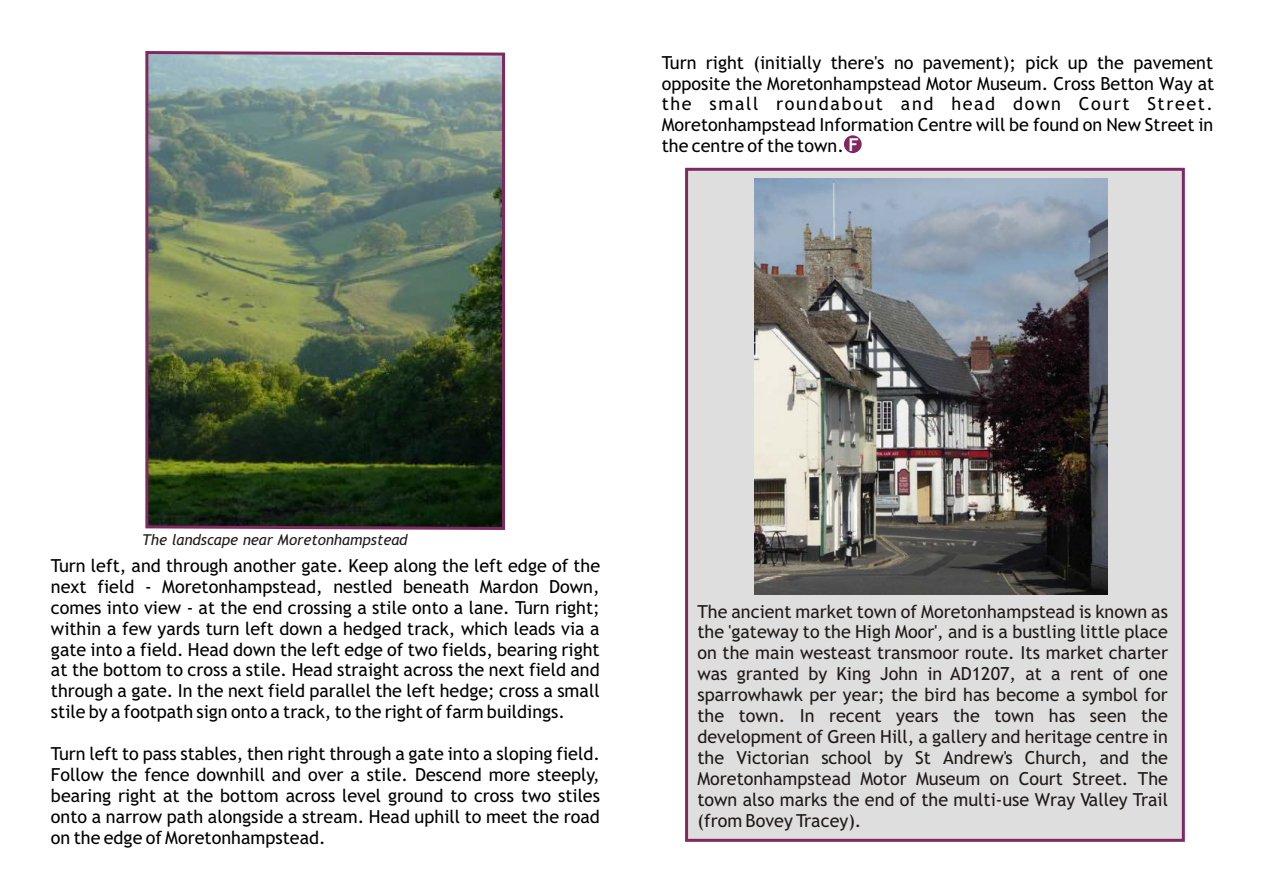
<style>
.page{position:relative;width:1263px;height:894px;background:#fff}
.page>*{position:absolute;margin:0;border:0;box-sizing:border-box;transform-origin:0 0}
.t1{font:18px/20.9px "Trebuchet MS";color:#000;text-align:justify}
.t2{font:18px/20.9px "Trebuchet MS";color:#1f1a17;text-align:justify}
.t3{font:italic 15px "Trebuchet MS";color:#1f1a17}
.s1{font-weight:700;font-size:17.85px;color:#fff}
</style>
<div class="page">
<div style="left:685px;top:168px;width:500px;height:674px;background:#dedede;border:3px solid #802961"></div>
<img style="left:145px;top:51px;width:360px;height:479px">
<img style="left:754px;top:179px;width:354px;height:416px">
<div style="left:844px;top:135px;width:18px;height:18px;background:#802961;border-radius:50%"></div>
<p class="t1" style="left:662px;top:53px;width:554px">Turn right (initially there's no pavement); pick up the pavement opposite the Moretonhampstead Motor Museum. Cross Betton Way at the small roundabout and head down Court Street.<br>Moretonhampstead Information Centre will be found on New Street in the centre of the town. <span class="s1">F</span></p>
<p class="t3" style="left:142px;top:534px;width:267px">The landscape near Moretonhampstead</p>
<p class="t1" style="left:51px;top:557px;width:551px">Turn left, and through another gate. Keep along the left edge of the next field - Moretonhampstead, nestled beneath Mardon Down, comes into view - at the end crossing a stile onto a lane. Turn right; within a few yards turn left down a hedged track, which leads via a gate into a field. Head down the left edge of two fields, bearing right at the bottom to cross a stile. Head straight across the next field and through a gate. In the next field parallel the left hedge; cross a small stile by a footpath sign onto a track, to the right of farm buildings.</p>
<p class="t1" style="left:51px;top:745px;width:551px">Turn left to pass stables, then right through a gate into a sloping field.<br>Follow the fence downhill and over a stile. Descend more steeply, bearing right at the bottom across level ground to cross two stiles onto a narrow path alongside a stream. Head uphill to meet the road on the edge of Moretonhampstead.</p>
<p class="t2" style="left:697px;top:602px;width:472px">The ancient market town of Moretonhampstead is known as the 'gateway to the High Moor', and is a bustling little place on the main westeast transmoor route. Its market charter was granted by King John in AD1207, at a rent of one sparrowhawk per year; the bird has become a symbol for the town. In recent years the town has seen the development of Green Hill, a gallery and heritage centre in the Victorian school by St Andrew's Church, and the Moretonhampstead Motor Museum on Court Street. The town also marks the end of the multi-use Wray Valley Trail (from Bovey Tracey).</p>
</div>
